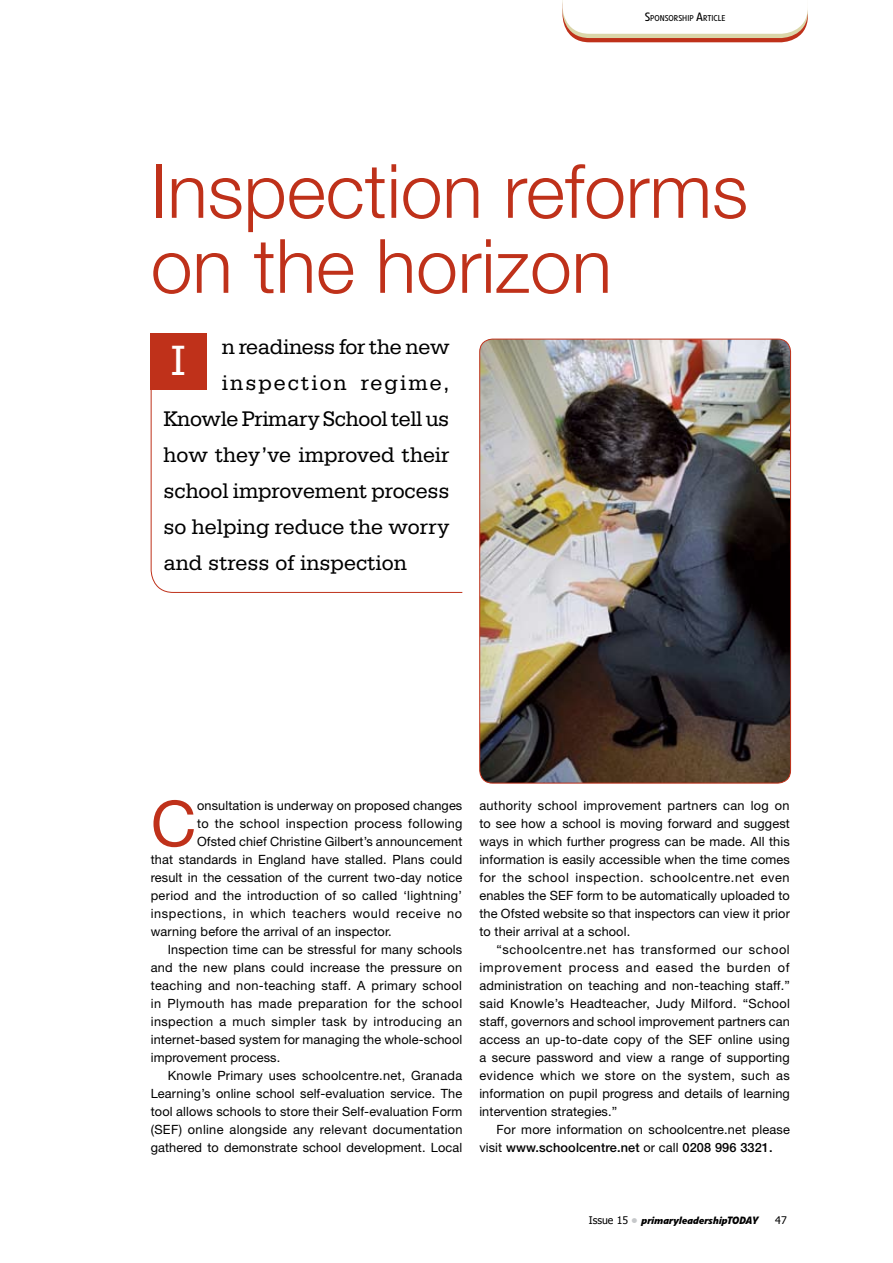
<style>
.page{position:relative;width:893px;height:1263px;background:#fff}
.page>*{position:absolute;margin:0;border:0;box-sizing:border-box;transform-origin:0 0}
.t1{font:300 75px/75px "Helvetica Neue";color:#bf311a}
.t2{font:63.15px "Helvetica Neue";color:#bf311a}
.t3{font:45px "Serifa BT";color:#fff}
.t4{font:22.5px "Serifa BT";color:#000}
.t5{font:22.5px "Serifa BT";letter-spacing:.09em;color:#000}
.t6{font:12.75px/18px "Helvetica Neue";letter-spacing:.01em;color:#000;text-align:justify}
.t7{font:12.75px "Helvetica Neue";letter-spacing:.03em;color:#000}
.t8{font:12.75px "Helvetica Neue";letter-spacing:.05em;color:#000}
.t9{font:12.75px "Helvetica Neue";letter-spacing:.035em;color:#000}
.t10{font:italic 700 10.5px "Evo BQ";color:#000}
.t11{font:10.5px "Tahoma";color:#000}
.t12{font:8.4px "Evo BQ";color:#000}
.s1{font-size:12px}
.s2{font-weight:500}
.s3{font-family:"Tahoma";font-weight:400;font-style:normal}
.s4{font-family:"Tahoma";font-style:normal;color:#c6c8ca}
</style>
<div class="page">
<svg style="left:562px;top:0;width:246px;height:42px"></svg>
<svg style="left:150px;top:333px;width:313px;height:260px"></svg>
<div style="left:151px;top:333px;width:56px;height:57px;background:#bf311a"></div>
<img style="left:480px;top:339px;width:310px;height:444px;border-radius:13px">
<div style="left:479px;top:339px;width:312px;height:444px;border:1px solid #bf311a;border-radius:13px"></div>
<p class="t12" style="left:645px;top:13px;width:82px"><span class="s1">S</span>PONSORSHIP <span class="s1">A</span>RTICLE</p>
<h1 class="t1" style="left:151px;top:152px;width:599px">Inspection reforms on the horizon</h1>
<h3 class="t4" style="left:222px;top:333px;width:229px">n readiness for the new</h3>
<h3 class="t5" style="left:222px;top:369px;width:229px">inspection regime,</h3>
<h3 class="t4" style="left:164px;top:405px;width:287px">Knowle Primary School tell us</h3>
<h3 class="t4" style="left:164px;top:441px;width:288px">how they’ve improved their</h3>
<h3 class="t4" style="left:164px;top:477px;width:288px">school improvement process</h3>
<h3 class="t4" style="left:164px;top:513px;width:288px">so helping reduce the worry</h3>
<h3 class="t4" style="left:164px;top:549px;width:245px">and stress of inspection</h3>
<h3 class="t3" style="left:171px;top:334px;width:16px">I</h3>
<h2 class="t2" style="left:151px;top:786px;width:47px">C</h2>
<p class="t6" style="left:197px;top:796px;width:267px">onsultation is underway on proposed changes</p>
<p class="t7" style="left:197px;top:816px;width:267px">to the school inspection process following</p>
<p class="t6" style="left:197px;top:832px;width:267px">Ofsted chief Christine Gilbert’s announcement</p>
<p class="t6" style="left:151px;top:850px;width:313px">that standards in England have stalled. Plans could</p>
<p class="t6" style="left:151px;top:868px;width:313px">result in the cessation of the current two-day notice</p>
<p class="t6" style="left:151px;top:886px;width:313px">period and the introduction of so called ‘lightning’</p>
<p class="t8" style="left:151px;top:906px;width:313px">inspections, in which teachers would receive no</p>
<p class="t6" style="left:151px;top:922px;width:243px">warning before the arrival of an inspector.</p>
<p class="t6" style="left:168px;top:940px;width:296px">Inspection time can be stressful for many schools</p>
<p class="t6" style="left:151px;top:958px;width:313px">and the new plans could increase the pressure on</p>
<p class="t6" style="left:151px;top:976px;width:313px">teaching and non-teaching staff. A primary school</p>
<p class="t9" style="left:151px;top:996px;width:313px">in Plymouth has made preparation for the school</p>
<p class="t7" style="left:151px;top:1014px;width:313px">inspection a much simpler task by introducing an</p>
<p class="t6" style="left:151px;top:1030px;width:313px">internet-based system for managing the whole-school</p>
<p class="t6" style="left:151px;top:1048px;width:131px">improvement process.</p>
<p class="t6" style="left:168px;top:1066px;width:296px">Knowle Primary uses schoolcentre.net, Granada</p>
<p class="t6" style="left:151px;top:1084px;width:313px">Learning’s online school self-evaluation service. The</p>
<p class="t6" style="left:151px;top:1102px;width:313px">tool allows schools to store their Self-evaluation Form</p>
<p class="t6" style="left:151px;top:1120px;width:313px">(SEF) online alongside any relevant documentation</p>
<p class="t6" style="left:151px;top:1138px;width:313px">gathered to demonstrate school development. Local</p>
<p class="t6" style="left:479px;top:796px;width:312px">authority school improvement partners can log on to see how a school is moving forward and suggest ways in which further progress can be made. All this information is easily accessible when the time comes for the school inspection. schoolcentre.net even enables the SEF form to be automatically uploaded to the Ofsted website so that inspectors can view it prior to their arrival at a school.</p>
<p class="t6" style="left:479px;top:940px;width:312px;text-indent:17px">“schoolcentre.net has transformed our school improvement process and eased the burden of administration on teaching and non-teaching staff.” said Knowle’s Headteacher, Judy Milford. “School staff, governors and school improvement partners can access an up-to-date copy of the SEF online using a secure password and view a range of supporting evidence which we store on the system, such as information on pupil progress and details of learning intervention strategies.”</p>
<p class="t6" style="left:479px;top:1120px;width:312px;text-indent:17px">For more information on schoolcentre.net please visit <span class="s2">www.schoolcentre.net</span> or call <span class="s2">0208 996 3321.</span></p>
<p class="t10" style="left:589px;top:1214px;width:170px"><span class="s3">Issue 15</span> <span class="s4">•</span> primaryleadershipTODAY</p>
<p class="t11" style="left:775px;top:1213px;width:13px">47</p>
</div>
